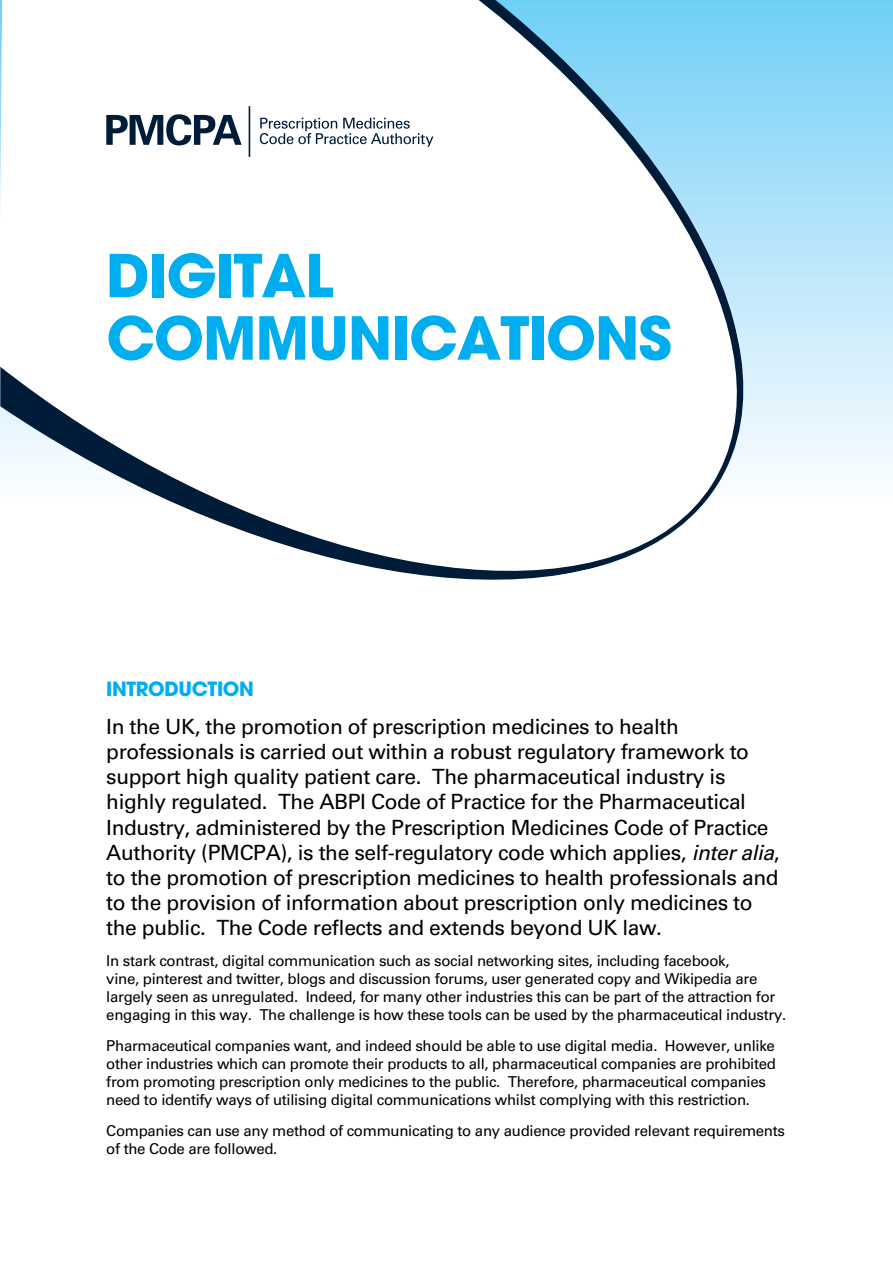
<style>
.page{position:relative;width:893px;height:1263px;background:#fff}
.page>*{position:absolute;margin:0;border:0;box-sizing:border-box;transform-origin:0 0}
.t1{font:700 58.8px/62.4px "Avant Garde";letter-spacing:-.02em;color:#00aeef}
.t2{font:21px/25.2px "Univers LT Std";letter-spacing:-.02em;color:#000}
.t3{font:700 19.5px "Avant Garde";letter-spacing:-.02em;color:#00aeef}
.t4{font:15px/18px "Univers LT Std";letter-spacing:-.02em;color:#000}
.s1{font-style:italic}
</style>
<div class="page">
<div style="left:0;top:0;width:893px;height:502px;background:linear-gradient(to bottom,#72cff6,#fefdff)"></div>
<svg style="left:778px;top:0;width:28px;height:502px;background:#b8e5fa"></svg>
<svg style="left:0;top:0;width:778px;height:580px"></svg>
<svg style="left:106px;top:114px;width:136px;height:31px"></svg>
<svg style="left:260px;top:118px;width:173px;height:29px"></svg>
<hr style="left:249px;top:106px;width:1px;height:51px;background:#001c38">
<h1 class="t1" style="left:106px;top:244px;width:567px">DIGITAL<br>COMMUNICATIONS</h1>
<h3 class="t3" style="left:106px;top:676px;width:149px">INTRODUCTION</h3>
<p class="t2" style="left:106px;top:714px;width:675px">In the UK, the promotion of prescription medicines to health professionals is carried out within a robust regulatory framework to support high quality patient care. The pharmaceutical industry is highly regulated. The ABPI Code of Practice for the Pharmaceutical Industry, administered by the Prescription Medicines Code of Practice Authority (PMCPA), is the self-regulatory code which applies, <span class="s1">inter alia</span>, to the promotion of prescription medicines to health professionals and to the provision of information about prescription only medicines to the public. The Code reflects and extends beyond UK law.</p>
<p class="t4" style="left:106px;top:952px;width:681px">In stark contrast, digital communication such as social networking sites, including facebook,<br>vine, pinterest and twitter, blogs and discussion forums, user generated copy and Wikipedia are largely seen as unregulated. Indeed, for many other industries this can be part of the attraction for engaging in this way. The challenge is how these tools can be used by the pharmaceutical industry.</p>
<p class="t4" style="left:106px;top:1037px;width:671px">Pharmaceutical companies want, and indeed should be able to use digital media. However, unlike other industries which can promote their products to all, pharmaceutical companies are prohibited from promoting prescription only medicines to the public. Therefore, pharmaceutical companies need to identify ways of utilising digital communications whilst complying with this restriction.</p>
<p class="t4" style="left:106px;top:1121px;width:680px">Companies can use any method of communicating to any audience provided relevant requirements of the Code are followed.</p>
</div>
